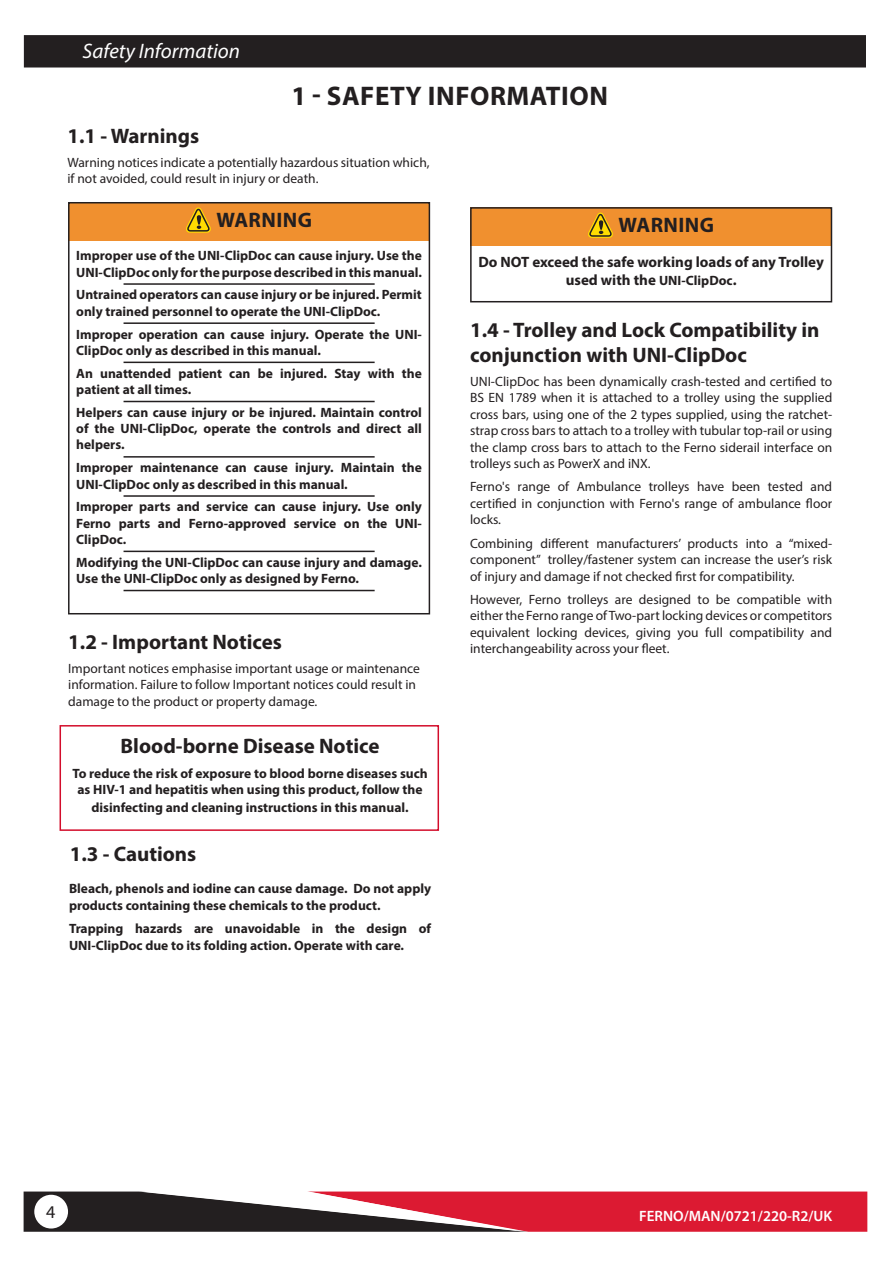
<style>
.page{position:relative;width:893px;height:1263px;background:#fff}
.page>*{position:absolute;margin:0;border:0;box-sizing:border-box;transform-origin:0 0}
.Subhead_1{font:700 27px "Myriad Pro";letter-spacing:.02em;color:#231f20}
.Subhead_2{font:700 21px/25.2px "Myriad Pro";color:#231f20}
.Important_Title{font:700 21px "Myriad Pro";color:#231f20}
.Page_Header{font:italic 21px "Myriad Pro";color:#fff}
.Warning_Title{font:700 21px "Myriad Pro";letter-spacing:.02em;color:#231f20}
.t1{font:18px "Myriad Pro";color:#231f20}
.Warning_Text{font:700 15px/18px "Myriad Pro";color:#231f20;text-align:center}
.t2{font:600 15px "Myriad Pro";color:#fff}
.Body{font:13.5px/16.5px "Myriad Pro";color:#231f20;text-align:justify}
.Warning_Text_List{font:700 13.5px/16.2px "Myriad Pro";color:#231f20}
.Subhead_2-2{font:700 13.5px/16.5px "Myriad Pro";color:#231f20}
.Body-2{font:700 13.5px/16.2px "Myriad Pro";color:#231f20;text-align:center}
.Important_Title-2{font:13.5px/16.5px "Myriad Pro";color:#231f20}
.s1{font-size:13.5px}
</style>
<div class="page">
<div style="left:25px;top:36px;width:840px;height:31px;background:#231f20"></div>
<div style="left:24px;top:35px;width:842px;height:33px;border:2px solid #231f20"></div>
<svg style="left:24px;top:1191px;width:843px;height:41px;background:#a13845"></svg>
<div style="left:34px;top:1195px;width:34px;height:33px;background:#fff;border-radius:50%"></div>
<div style="left:68px;top:203px;width:361px;height:38px;background:#f0902f"></div>
<hr style="left:124px;top:283px;width:251px;height:2px;background:#231f20">
<hr style="left:124px;top:322px;width:251px;height:2px;background:#231f20">
<hr style="left:124px;top:362px;width:251px;height:1px;background:#231f20">
<hr style="left:124px;top:401px;width:251px;height:1px;background:#231f20">
<hr style="left:124px;top:456px;width:251px;height:2px;background:#231f20">
<hr style="left:124px;top:495px;width:251px;height:2px;background:#231f20">
<hr style="left:124px;top:551px;width:251px;height:1px;background:#231f20">
<hr style="left:124px;top:590px;width:251px;height:1px;background:#231f20">
<svg style="left:186px;top:207px;width:25px;height:26px"></svg>
<div style="left:68px;top:202px;width:362px;height:412px;border:2px solid #231f20"></div>
<div style="left:470px;top:207px;width:361px;height:38px;background:#f0902f"></div>
<svg style="left:588px;top:212px;width:25px;height:26px"></svg>
<div style="left:470px;top:207px;width:362px;height:95px;border:2px solid #231f20"></div>
<div style="left:60px;top:725px;width:379px;height:106px;border:2px solid #d30d2b"></div>
<p class="Page_Header" style="left:82px;top:38px;width:159px">Safety Information</p>
<p class="Subhead_1" style="left:291px;top:79px;width:318px">1 - SAFETY INFORMATION</p>
<p class="Subhead_2" style="left:68px;top:123px;width:133px">1.1 - Warnings</p>
<p class="Body" style="left:68px;top:154px;width:364px">Warning notices indicate a potentially hazardous situation which, if not avoided, could result in injury or death.</p>
<p class="Warning_Title" style="left:216px;top:206px;width:97px">WARNING</p>
<p class="Warning_Text_List" style="left:76px;top:247px;width:347px">Improper use of the UNI-ClipDoc can cause injury. Use the<br>UNI-ClipDoc only for the purpose described in this manual.</p>
<p class="Warning_Text_List" style="left:76px;top:286px;width:347px">Untrained operators can cause injury or be injured. Permit only trained personnel to operate the UNI-ClipDoc.</p>
<p class="Warning_Text_List" style="left:76px;top:326px;width:347px">Improper operation can cause injury. Operate the UNI-<br>ClipDoc only as described in this manual.</p>
<p class="Warning_Text_List" style="left:76px;top:365px;width:347px">An unattended patient can be injured. Stay with the patient at all times.</p>
<p class="Warning_Text_List" style="left:76px;top:404px;width:347px;text-align:justify">Helpers can cause injury or be injured. Maintain control of the UNI-ClipDoc, operate the controls and direct all helpers.</p>
<p class="Warning_Text_List" style="left:76px;top:459px;width:347px">Improper maintenance can cause injury. Maintain the<br>UNI-ClipDoc only as described in this manual.</p>
<p class="Warning_Text_List" style="left:76px;top:498px;width:347px;text-align:justify">Improper parts and service can cause injury. Use only Ferno parts and Ferno-approved service on the UNI-ClipDoc.</p>
<p class="Warning_Text_List" style="left:76px;top:554px;width:347px">Modifying the UNI-ClipDoc can cause injury and damage.<br>Use the UNI-ClipDoc only as designed by Ferno.</p>
<p class="Warning_Title" style="left:619px;top:211px;width:97px">WARNING</p>
<p class="Warning_Text" style="left:478px;top:253px;width:347px">Do NOT exceed the safe working loads of any Trolley used with the <span class="s1">UNI-ClipDoc</span>.</p>
<p class="Subhead_2" style="left:470px;top:317px;width:351px">1.4 - Trolley and Lock Compatibility in conjunction with UNI-ClipDoc</p>
<p class="Body" style="left:470px;top:372px;width:364px">UNI-ClipDoc has been dynamically crash-tested and certified to BS EN 1789 when it is attached to a trolley using the supplied cross bars, using one of the 2 types supplied, using the ratchet&shy;strap cross bars to attach to a trolley with tubular top-rail or using the clamp cross bars to attach to the Ferno siderail interface on trolleys such as PowerX and iNX.</p>
<p class="Body" style="left:470px;top:478px;width:364px">Ferno's range of Ambulance trolleys have been tested and certified in conjunction with Ferno's range of ambulance floor locks.</p>
<p class="Body" style="left:470px;top:534px;width:364px">Combining different manufacturers’ products into a “mixed&shy;component” trolley/fastener system can increase the user’s risk of injury and damage if not checked first for compatibility.</p>
<p class="Body" style="left:470px;top:591px;width:364px">However, Ferno trolleys are designed to be compatible with either the Ferno range of Two-part locking devices or competitors equivalent locking devices, giving you full compatibility and</p>
<p class="Important_Title" style="left:68px;top:628px;width:215px">1.2 - Important Notices</p>
<p class="Body" style="left:470px;top:640px;width:201px">interchangeability across your fleet.</p>
<p class="Important_Title-2" style="left:68px;top:659px;width:353px">Important notices emphasise important usage or maintenance information. Failure to follow Important notices could result in damage to the product or property damage.</p>
<p class="Subhead_2" style="left:121px;top:733px;width:260px">Blood-borne Disease Notice</p>
<p class="Body-2" style="left:72px;top:765px;width:357px">To reduce the risk of exposure to blood borne diseases such as HIV-1 and hepatitis when using this product, follow the</p>
<p class="Body-2" style="left:91px;top:799px;width:319px">disinfecting and cleaning instructions in this manual.</p>
<p class="Important_Title" style="left:70px;top:840px;width:128px">1.3 - Cautions</p>
<p class="Subhead_2-2" style="left:69px;top:880px;width:364px">Bleach, phenols and iodine can cause damage. Do not apply products containing these chemicals to the product.</p>
<p class="Subhead_2-2" style="left:69px;top:920px;width:364px">Trapping hazards are unavoidable in the design of<br>UNI-ClipDoc due to its folding action. Operate with care.</p>
<h3 class="t1" style="left:46px;top:1200px;width:11px">4</h3>
<p class="t2" style="left:639px;top:1206px;width:195px">FERNO/MAN/0721/220-R2/UK</p>
</div>
